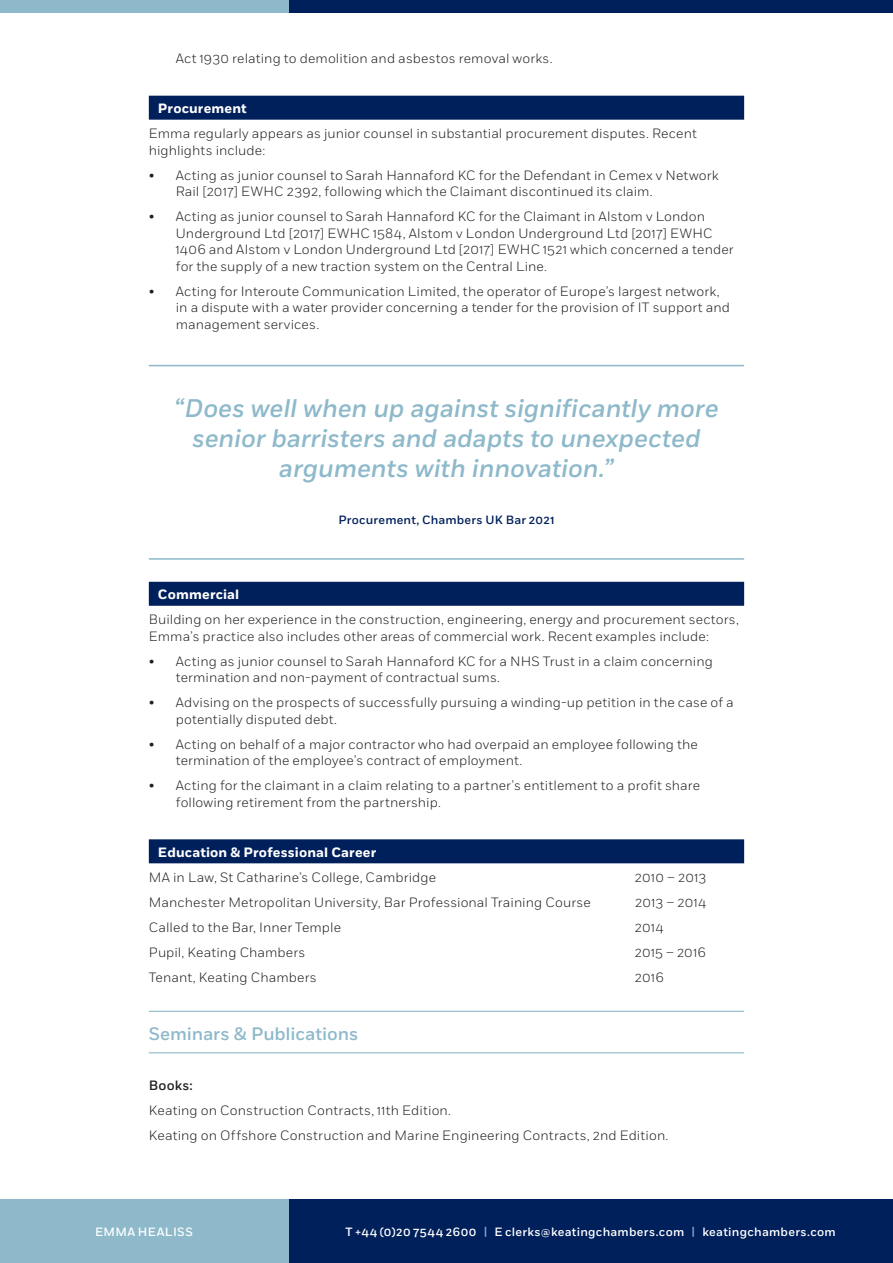
<style>
.page{position:relative;width:893px;height:1263px;background:#fff}
.page>*{position:absolute;margin:0;border:0;box-sizing:border-box;transform-origin:0 0}
.t1{font:italic 500 25.5px/30px "Fort";letter-spacing:-.005em;color:#8db9ca;text-align:center}
.t2{font:500 18px "Fort";letter-spacing:-.005em;color:#8db9ca}
.t3{font:300 13.5px/16.5px "Fort";letter-spacing:.01em;color:#231f20}
.t4{font:700 13.5px "Fort";letter-spacing:.01em;color:#fff}
.t5{font:500 13.5px "Fort";letter-spacing:.015em;color:#231f20}
.t6{font:500 12px "Fort";letter-spacing:.025em;color:#fff}
.t7{font:500 12px "Fort";letter-spacing:.02em;color:#00205b}
.s1{color:#8db9ca}
</style>
<div class="page">
<div style="left:288px;top:1199px;width:605px;height:64px;background:#00205b"></div>
<div style="left:0;top:1199px;width:288px;height:64px;background:#8db9ca"></div>
<div style="left:289px;top:0;width:604px;height:13px;background:#00205b"></div>
<div style="left:0;top:0;width:289px;height:13px;background:#8db9ca"></div>
<div style="left:149px;top:96px;width:595px;height:24px;background:#00205b"></div>
<hr style="left:149px;top:365px;width:595px;height:1px;background:#8db9ca">
<hr style="left:149px;top:558px;width:595px;height:2px;background:#8db9ca">
<div style="left:149px;top:582px;width:595px;height:24px;background:#00205b"></div>
<div style="left:149px;top:839px;width:595px;height:24px;background:#00205b"></div>
<hr style="left:149px;top:1011px;width:595px;height:1px;background:#8db9ca">
<hr style="left:149px;top:1052px;width:595px;height:1px;background:#8db9ca">
<p class="t3" style="left:176px;top:50px;width:378px">Act 1930 relating to demolition and asbestos removal works.</p>
<p class="t4" style="left:158px;top:100px;width:90px">Procurement</p>
<p class="t3" style="left:149px;top:125px;width:549px">Emma regularly appears as junior counsel in substantial procurement disputes. Recent highlights include:</p>
<p class="t3" style="left:176px;top:167px;width:544px;text-indent:-27px">• Acting as junior counsel to Sarah Hannaford KC for the Defendant in Cemex v Network<br>Rail [2017] EWHC 2392, following which the Claimant discontinued its claim.</p>
<p class="t3" style="left:176px;top:208px;width:559px;text-indent:-27px">• Acting as junior counsel to Sarah Hannaford KC for the Claimant in Alstom v London Underground Ltd [2017] EWHC 1584, Alstom v London Underground Ltd [2017] EWHC 1406 and Alstom v London Underground Ltd [2017] EWHC 1521 which concerned a tender for the supply of a new traction system on the Central Line.</p>
<p class="t3" style="left:176px;top:283px;width:556px;text-indent:-27px">• Acting for Interoute Communication Limited, the operator of Europe’s largest network, in a dispute with a water provider concerning a tender for the provision of IT support and management services.</p>
<p class="t1" style="left:174px;top:394px;width:546px">“Does well when up against significantly more senior barristers and adapts to unexpected arguments with innovation.”</p>
<p class="t7" style="left:339px;top:513px;width:217px">Procurement, Chambers UK Bar 2021</p>
<p class="t4" style="left:158px;top:586px;width:83px">Commercial</p>
<p class="t3" style="left:149px;top:611px;width:592px">Building on her experience in the construction, engineering, energy and procurement sectors,<br>Emma’s practice also includes other areas of commercial work. Recent examples include:</p>
<p class="t3" style="left:176px;top:653px;width:539px;text-indent:-27px">• Acting as junior counsel to Sarah Hannaford KC for a NHS Trust in a claim concerning termination and non-payment of contractual sums.</p>
<p class="t3" style="left:176px;top:694px;width:559px;text-indent:-27px">• Advising on the prospects of successfully pursuing a winding-up petition in the case of a potentially disputed debt.</p>
<p class="t3" style="left:176px;top:736px;width:524px;text-indent:-27px">• Acting on behalf of a major contractor who had overpaid an employee following the termination of the employee’s contract of employment.</p>
<p class="t3" style="left:176px;top:777px;width:526px;text-indent:-27px">• Acting for the claimant in a claim relating to a partner’s entitlement to a profit share following retirement from the partnership.</p>
<p class="t4" style="left:158px;top:844px;width:220px">Education &amp; Professional Career</p>
<p class="t3" style="left:149px;top:869px;width:289px">MA in Law, St Catharine’s College, Cambridge</p>
<p class="t3" style="left:635px;top:869px;width:73px">2010 – 2013</p>
<p class="t3" style="left:149px;top:894px;width:443px">Manchester Metropolitan University, Bar Professional Training Course</p>
<p class="t3" style="left:635px;top:894px;width:73px">2013 – 2014</p>
<p class="t3" style="left:149px;top:919px;width:194px">Called to the Bar, Inner Temple</p>
<p class="t3" style="left:635px;top:919px;width:30px">2014</p>
<p class="t3" style="left:149px;top:944px;width:158px">Pupil, Keating Chambers</p>
<p class="t3" style="left:635px;top:944px;width:73px">2015 – 2016</p>
<p class="t3" style="left:149px;top:969px;width:169px">Tenant, Keating Chambers</p>
<p class="t3" style="left:635px;top:969px;width:30px">2016</p>
<p class="t2" style="left:149px;top:1022px;width:211px">Seminars &amp; Publications</p>
<p class="t5" style="left:149px;top:1077px;width:46px">Books:</p>
<p class="t3" style="left:149px;top:1102px;width:304px">Keating on Construction Contracts, 11th Edition.</p>
<p class="t3" style="left:149px;top:1127px;width:521px">Keating on Offshore Construction and Marine Engineering Contracts, 2nd Edition.</p>
<p class="t6" style="left:95px;top:1224px;width:99px">EMMA HEALISS</p>
<p class="t6" style="left:345px;top:1224px;width:492px">T +44 (0)20 7544 2600 <span class="s1">|</span> E clerks@keatingchambers.com <span class="s1">|</span> keatingchambers.com</p>
</div>
